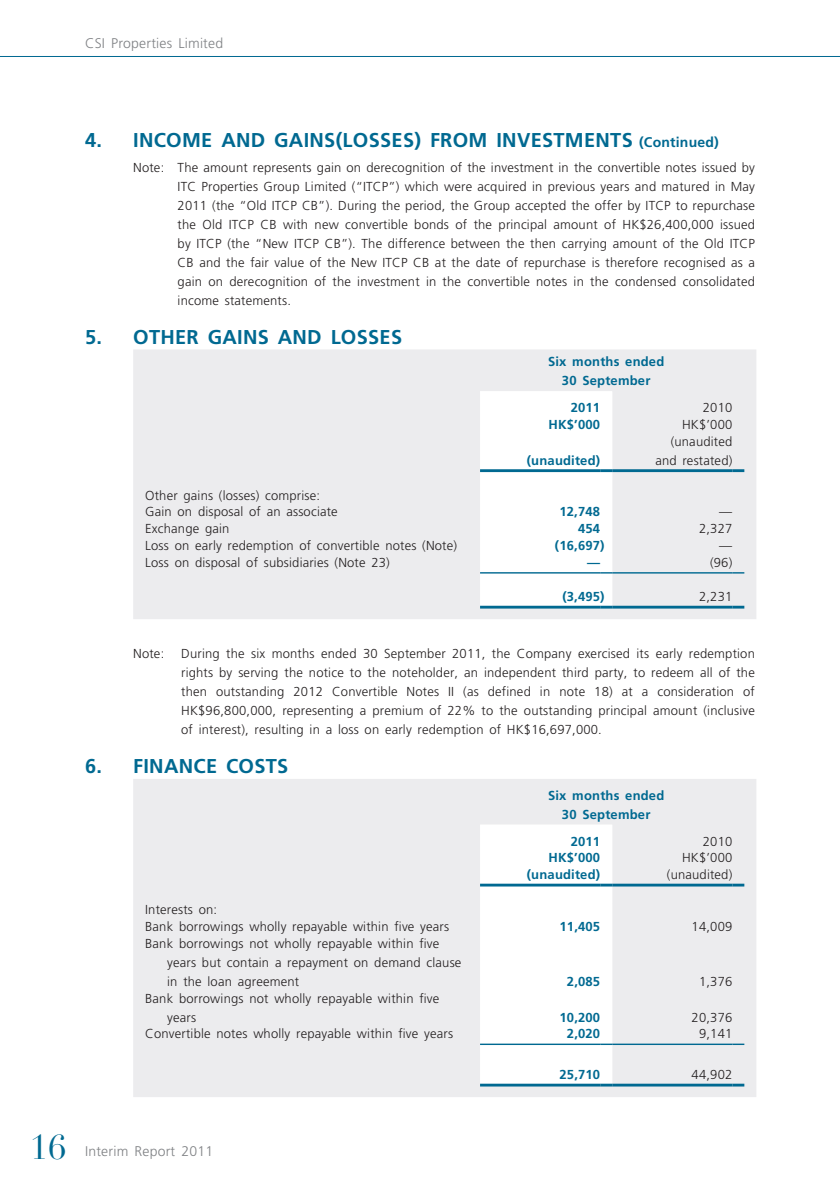
<style>
.page{position:relative;width:840px;height:1191px;background:#fff}
.page>*{position:absolute;margin:0;border:0;box-sizing:border-box;transform-origin:0 0}
.t1{font:34px "Didot LT Std";color:#006991}
.t2{font:700 20px "Frutiger LT Std";letter-spacing:.015em;color:#006991}
.t3{font:300 14px "Frutiger LT Std";letter-spacing:.015em;color:#808285}
.t4{font:300 13px/19px "Frutiger LT Std";letter-spacing:.015em;color:#231f20}
.t5{font:700 13px/19px "Frutiger LT Std";letter-spacing:.015em;color:#006991;text-align:center}
.s1{font-size:14px}
</style>
<div class="page">
<hr style="left:0;top:56px;width:839px;height:1px;background:#006991">
<div style="left:133px;top:349px;width:623px;height:270px;background:#ececee"></div>
<hr style="left:612px;top:469px;width:120px;height:3px;background:#006991">
<svg style="left:732px;top:469px;width:12px;height:3px"></svg>
<hr style="left:612px;top:606px;width:120px;height:2px;background:#006991">
<svg style="left:732px;top:606px;width:12px;height:2px"></svg>
<svg style="left:480px;top:391px;width:132px;height:217px"></svg>
<hr style="left:612px;top:572px;width:120px;height:1px;background:#006991">
<svg style="left:732px;top:572px;width:12px;height:1px"></svg>
<div style="left:133px;top:779px;width:623px;height:318px;background:#ececee"></div>
<hr style="left:612px;top:883px;width:120px;height:3px;background:#006991">
<svg style="left:732px;top:883px;width:12px;height:3px"></svg>
<hr style="left:612px;top:1083px;width:120px;height:3px;background:#006991">
<svg style="left:732px;top:1083px;width:12px;height:3px"></svg>
<svg style="left:480px;top:824px;width:132px;height:262px"></svg>
<hr style="left:612px;top:1043px;width:120px;height:2px;background:#006991">
<svg style="left:732px;top:1043px;width:12px;height:2px"></svg>
<p class="t3" style="left:85px;top:35px;width:139px">CSI Properties Limited</p>
<h2 class="t2" style="left:85px;top:128px;width:635px">4. INCOME AND GAINS(LOSSES) FROM INVESTMENTS <span class="s1">(Continued)</span></h2>
<p class="t4" style="left:177px;top:158px;width:578px;text-align:justify;text-indent:-44px">Note: The amount represents gain on derecognition of the investment in the convertible notes issued by ITC Properties Group Limited (“ITCP”) which were acquired in previous years and matured in May 2011 (the “Old ITCP CB”). During the period, the Group accepted the offer by ITCP to repurchase the Old ITCP CB with new convertible bonds of the principal amount of HK$26,400,000 issued by ITCP (the “New ITCP CB”). The difference between the then carrying amount of the Old ITCP CB and the fair value of the New ITCP CB at the date of repurchase is therefore recognised as a gain on derecognition of the investment in the convertible notes in the condensed consolidated income statements.</p>
<h2 class="t2" style="left:85px;top:325px;width:318px">5. OTHER GAINS AND LOSSES</h2>
<p class="t5" style="left:547px;top:352px;width:118px">Six months ended<br>30 September</p>
<p class="t5" style="left:570px;top:398px;width:31px">2011</p>
<p class="t4" style="left:702px;top:398px;width:31px">2010</p>
<p class="t5" style="left:548px;top:415px;width:53px">HK$’000</p>
<p class="t4" style="left:681px;top:415px;width:52px">HK$’000</p>
<p class="t5" style="left:526px;top:451px;width:75px">(unaudited)</p>
<p class="t4" style="left:655px;top:432px;width:78px;text-align:right">(unaudited and restated)</p>
<p class="t4" style="left:145px;top:487px;width:194px;line-height:16.8px">Other gains (losses) comprise:<br>Gain on disposal of an associate</p>
<p class="t5" style="left:559px;top:502px;width:42px">12,748</p>
<p class="t4" style="left:719px;top:503px;width:14px">—</p>
<p class="t4" style="left:145px;top:519px;width:86px">Exchange gain</p>
<p class="t5" style="left:577px;top:519px;width:24px">454</p>
<p class="t4" style="left:698px;top:519px;width:35px">2,327</p>
<p class="t4" style="left:145px;top:536px;width:313px">Loss on early redemption of convertible notes (Note)</p>
<p class="t5" style="left:554px;top:536px;width:51px">(16,697)</p>
<p class="t4" style="left:719px;top:536px;width:14px">—</p>
<p class="t4" style="left:145px;top:553px;width:246px">Loss on disposal of subsidiaries (Note 23)</p>
<p class="t5" style="left:587px;top:553px;width:14px">—</p>
<p class="t4" style="left:709px;top:553px;width:24px">(96)</p>
<p class="t5" style="left:562px;top:587px;width:44px">(3,495)</p>
<p class="t4" style="left:698px;top:587px;width:35px">2,231</p>
<p class="t4" style="left:133px;top:644px;width:33px">Note:</p>
<p class="t4" style="left:181px;top:644px;width:575px;text-align:justify">During the six months ended 30 September 2011, the Company exercised its early redemption rights by serving the notice to the noteholder, an independent third party, to redeem all of the then outstanding 2012 Convertible Notes II (as defined in note 18) at a consideration of HK$96,800,000, representing a premium of 22% to the outstanding principal amount (inclusive of interest), resulting in a loss on early redemption of HK$16,697,000.</p>
<h2 class="t2" style="left:85px;top:754px;width:205px">6. FINANCE COSTS</h2>
<p class="t5" style="left:547px;top:785px;width:118px">Six months ended<br>30 September</p>
<p class="t5" style="left:570px;top:831px;width:31px">2011</p>
<p class="t4" style="left:702px;top:831px;width:31px">2010</p>
<p class="t5" style="left:548px;top:848px;width:53px">HK$’000</p>
<p class="t4" style="left:681px;top:848px;width:52px">HK$’000</p>
<p class="t5" style="left:526px;top:865px;width:75px">(unaudited)</p>
<p class="t4" style="left:666px;top:865px;width:67px">(unaudited)</p>
<p class="t4" style="left:145px;top:901px;width:305px;line-height:16.8px">Interests on:<br>Bank borrowings wholly repayable within five years</p>
<p class="t5" style="left:559px;top:917px;width:42px">11,405</p>
<p class="t4" style="left:691px;top:917px;width:42px">14,009</p>
<p class="t4" style="left:167px;top:934px;width:295px;text-indent:-22px">Bank borrowings not wholly repayable within five years but contain a repayment on demand clause in the loan agreement</p>
<p class="t4" style="left:167px;top:988px;width:273px;text-indent:-22px">Bank borrowings not wholly repayable within five years</p>
<p class="t5" style="left:566px;top:971px;width:35px">2,085</p>
<p class="t4" style="left:698px;top:972px;width:35px">1,376</p>
<p class="t5" style="left:559px;top:1007px;width:42px">10,200</p>
<p class="t4" style="left:691px;top:1007px;width:42px">20,376</p>
<p class="t4" style="left:145px;top:1024px;width:309px">Convertible notes wholly repayable within five years</p>
<p class="t5" style="left:566px;top:1024px;width:35px">2,020</p>
<p class="t4" style="left:698px;top:1024px;width:35px">9,141</p>
<p class="t5" style="left:559px;top:1065px;width:42px">25,710</p>
<p class="t4" style="left:691px;top:1065px;width:42px">44,902</p>
<h1 class="t1" style="left:30px;top:1126px;width:37px">16</h1>
<p class="t3" style="left:85px;top:1143px;width:130px">Interim Report 2011</p>
</div>
